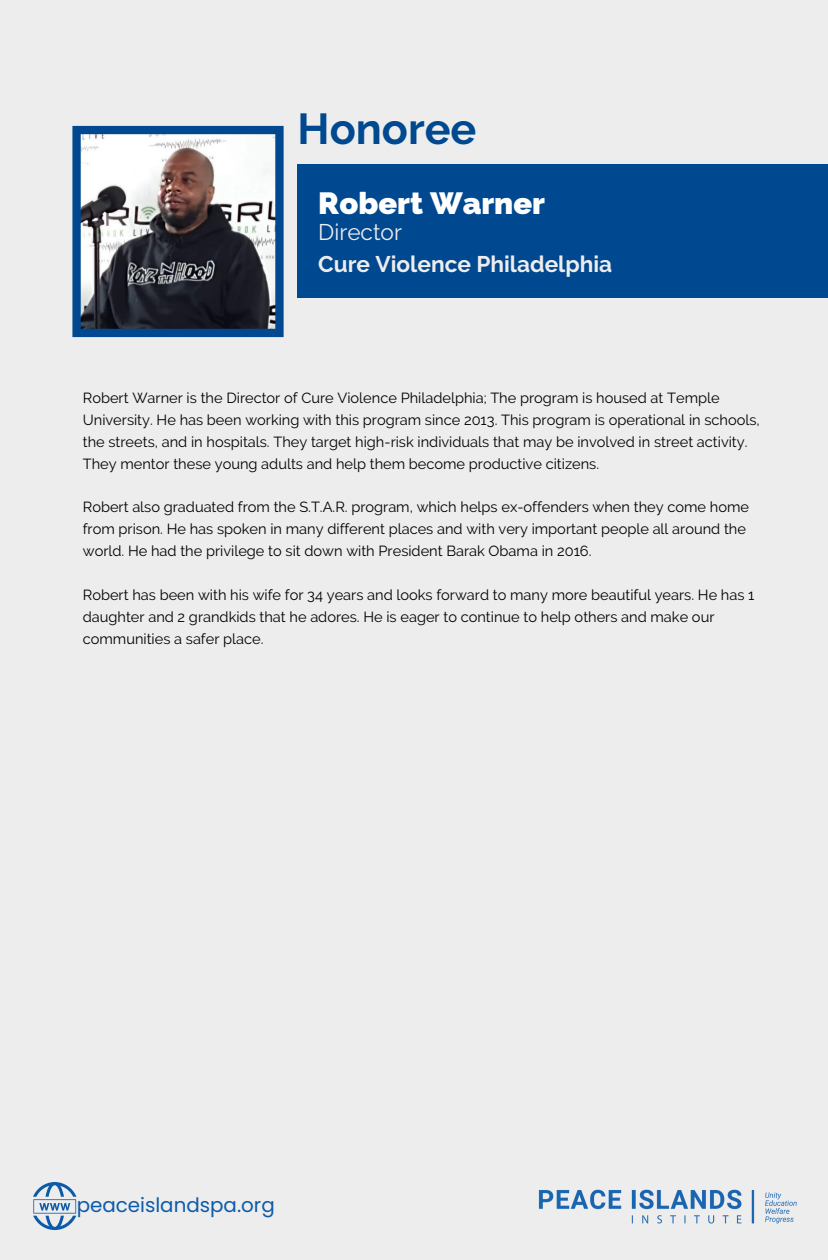
<style>
.page{position:relative;width:828px;height:1260px;background:#ededed}
.page>*{position:absolute;margin:0;border:0;box-sizing:border-box;transform-origin:0 0}
.t1{font:700 43.2px "Raleway";color:#00488f}
.t2{font:800 30.8px "Raleway";color:#fff}
.t3{font:700 22.6px "Raleway";color:#ededed}
.t4{font:22.6px "Raleway";color:#ededed}
.t5{font:19.8px "Poppins";color:#0c5baa}
.t6{font:14.6px/22px "Raleway";color:#000}
</style>
<div class="page">
<svg style="left:72px;top:126px;width:212px;height:211px"></svg>
<div style="left:298px;top:164px;width:530px;height:134px;background:#00488f"></div>
<img style="left:538px;top:1189px;width:259px;height:35px">
<svg style="left:33px;top:1182px;width:43px;height:48px"></svg>
<h1 class="t1" style="left:298px;top:103px;width:180px">Honoree</h1>
<h2 class="t2" style="left:318px;top:185px;width:228px">Robert Warner</h2>
<h3 class="t4" style="left:318px;top:219px;width:85px">Director</h3>
<h3 class="t3" style="left:318px;top:251px;width:295px">Cure Violence Philadelphia</h3>
<p class="t6" style="left:83px;top:387px;width:679px">Robert Warner is the Director of Cure Violence Philadelphia; The program is housed at Temple University. He has been working with this program since 2013. This program is operational in schools, the streets, and in hospitals. They target high-risk individuals that may be involved in street activity.<br>They mentor these young adults and help them become productive citizens.</p>
<p class="t6" style="left:83px;top:496px;width:668px">Robert also graduated from the S.T.A.R. program, which helps ex-offenders when they come home from prison. He has spoken in many different places and with very important people all around the world. He had the privilege to sit down with President Barak Obama in 2016.</p>
<p class="t6" style="left:83px;top:584px;width:673px">Robert has been with his wife for 34 years and looks forward to many more beautiful years. He has 1 daughter and 2 grandkids that he adores. He is eager to continue to help others and make our communities a safer place.</p>
<h3 class="t5" style="left:77px;top:1191px;width:200px">peaceislandspa.org</h3>
</div>
